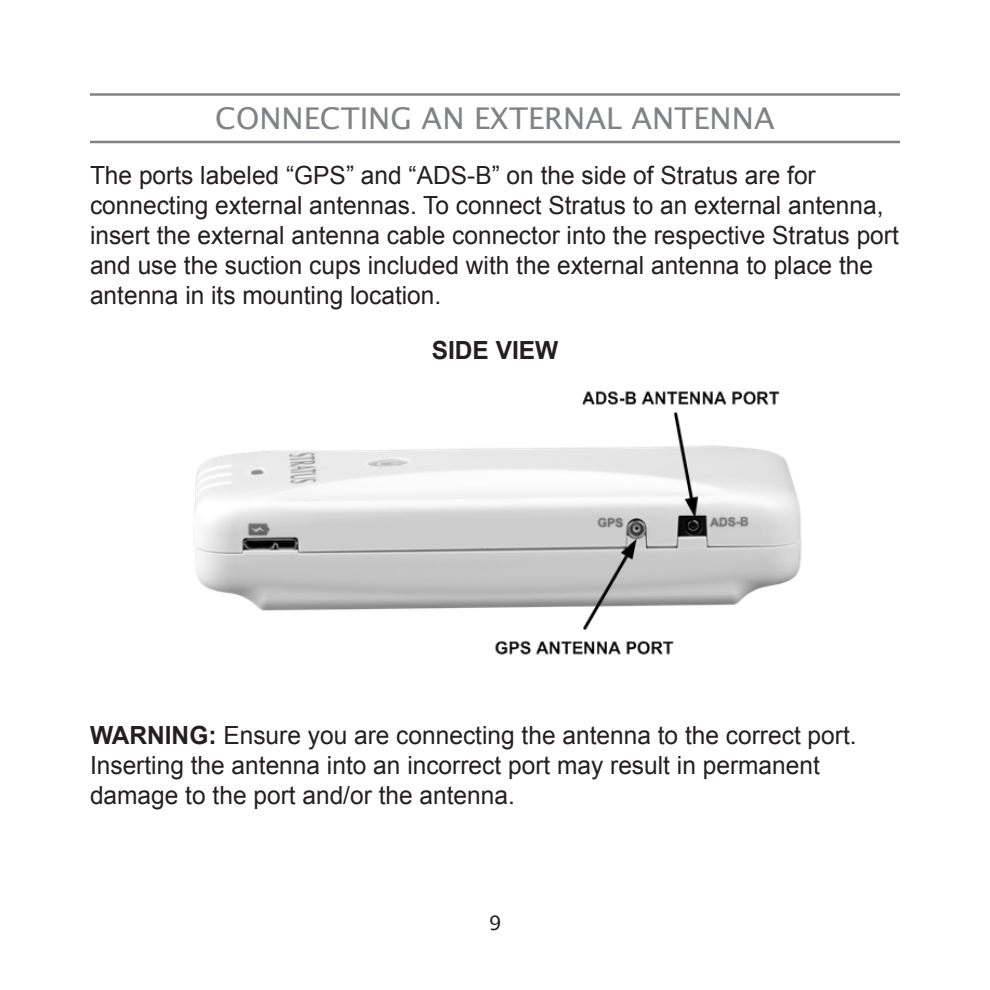
<style>
.page{position:relative;width:990px;height:990px;background:#fff}
.page>*{position:absolute;margin:0;border:0;box-sizing:border-box;transform-origin:0 0}
.Stratus_Section_Head{font:30px "Lucida Sans Unicode";color:#808285}
.t1{font:25px/30px "Arial";color:#231f20}
.t2{font:700 25px "Arial";color:#231f20}
.t3{font:20px "Lucida Sans Unicode";color:#231f20}
.s1{font-weight:700}
</style>
<div class="page">
<hr style="left:90px;top:93px;width:810px;height:3px;background:#808285">
<hr style="left:90px;top:141px;width:810px;height:2px;background:#808285">
<img style="left:194px;top:391px;width:608px;height:264px">
<p class="Stratus_Section_Head" style="left:215px;top:95px;width:561px">CONNECTING AN EXTERNAL ANTENNA</p>
<p class="t1" style="left:90px;top:161px;width:810px">The ports labeled “GPS” and “ADS-B” on the side of Stratus are for connecting external antennas. To connect Stratus to an external antenna, insert the external antenna cable connector into the respective Stratus port and use the suction cups included with the external antenna to place the antenna in its mounting location.</p>
<p class="t2" style="left:432px;top:333px;width:128px">SIDE VIEW</p>
<p class="t1" style="left:90px;top:721px;width:768px"><span class="s1">WARNING:</span> Ensure you are connecting the antenna to the correct port.<br>Inserting the antenna into an incorrect port may result in permanent damage to the port and/or the antenna.</p>
<p class="t3" style="left:489px;top:907px;width:14px">9</p>
</div>
